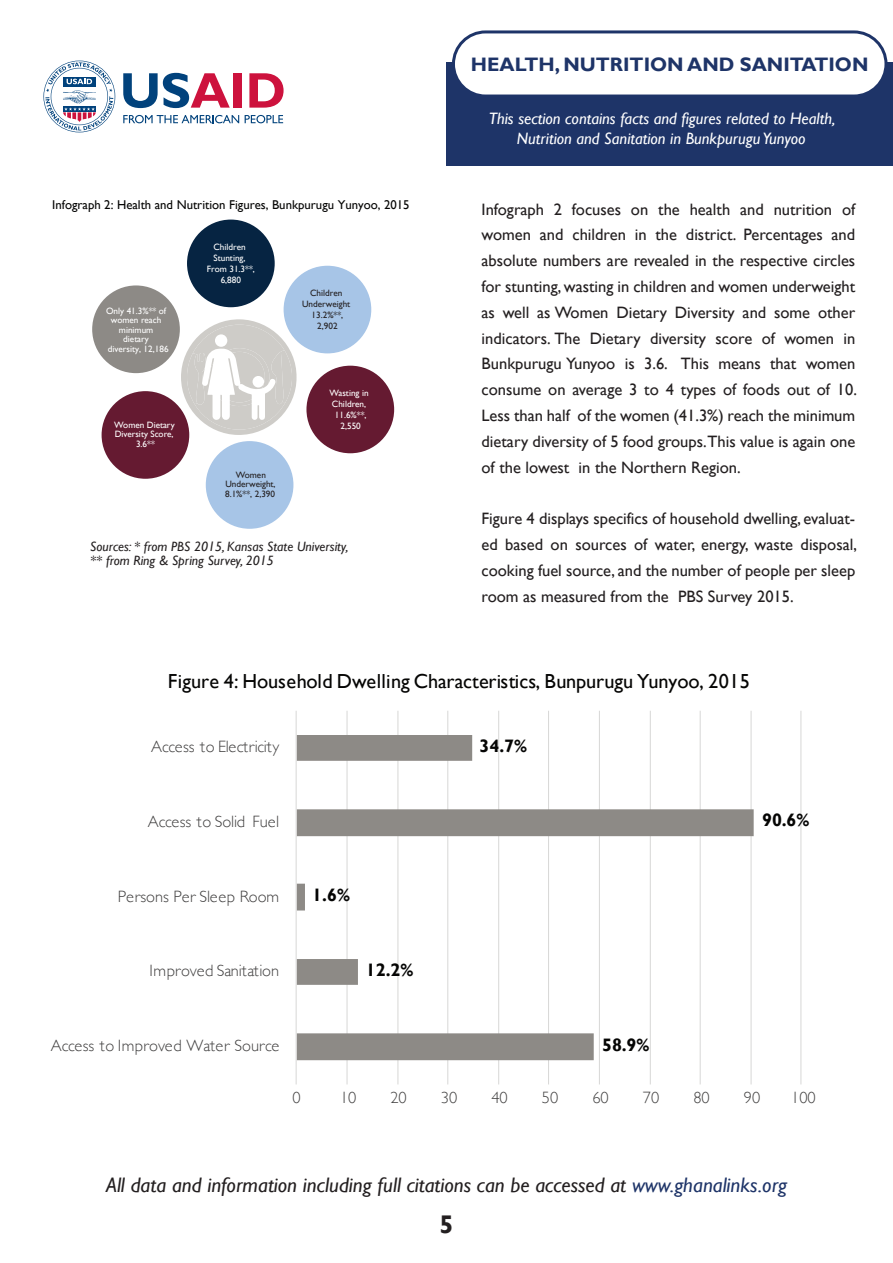
<style>
.page{position:relative;width:893px;height:1263px;background:#fff}
.page>*{position:absolute;margin:0;border:0;box-sizing:border-box;transform-origin:0 0}
.t1{font:700 25.5px "Gill Sans";color:#231f20}
.t2{font:italic 21px "Gill Sans";color:#231f20}
.t3{font:20.25px "Gill Sans";color:#050504}
.t4{font:700 19.5px "Gill Sans";color:#1e3468}
.t5{font:700 18px "Gill Sans";letter-spacing:-.005em;color:#050504}
.t6{font:16.5px/25.8px "Gill Sans";color:#231f20;text-align:justify}
.t7{font:italic 16.5px/19.8px "Gill Sans";color:#fff;text-align:center}
.t8{font:300 16.35px "Gill Sans";color:#414040}
.t9{font:italic 13.5px/13.5px "Gill Sans";color:#231f20}
.t10{font:12.75px "Gill Sans";color:#050504}
.t11{font:9.15px/10.9px "Gill Sans";color:#fff;text-align:center}
.t12{font:9.15px/10.9px "Gill Sans";color:#231f20;text-align:center}
.s1{color:#1e3468}
</style>
<div class="page">
<div style="left:446px;top:63px;width:447px;height:103px;background:#1e3468"></div>
<div style="left:453px;top:32px;width:433px;height:64px;background:#fff;border-radius:32px"></div>
<div style="left:452px;top:30px;width:435px;height:68px;border:3px solid #1e3468;border-radius:32px"></div>
<svg style="left:181px;top:319px;width:116px;height:116px"></svg>
<div style="left:215px;top:334px;width:12px;height:13px;background:#fff;border-radius:50%"></div>
<div style="left:253px;top:376px;width:11px;height:11px;background:#fff;border-radius:50%"></div>
<div style="left:187px;top:220px;width:88px;height:87px;background:#062442;border-radius:50%"></div>
<div style="left:284px;top:266px;width:87px;height:87px;background:#a7c5e7;border-radius:50%"></div>
<div style="left:306px;top:366px;width:88px;height:87px;background:#651a31;border-radius:50%"></div>
<div style="left:206px;top:441px;width:87px;height:88px;background:#a7c5e7;border-radius:50%"></div>
<div style="left:102px;top:391px;width:87px;height:88px;background:#651a31;border-radius:50%"></div>
<div style="left:92px;top:285px;width:88px;height:88px;background:#8d8a86;border-radius:50%"></div>
<svg style="left:123px;top:115px;width:116px;height:8px"></svg>
<svg style="left:245px;top:115px;width:38px;height:8px"></svg>
<svg style="left:123px;top:73px;width:107px;height:35px"></svg>
<div style="left:234px;top:73px;width:8px;height:35px;background:#cd123d"></div>
<svg style="left:249px;top:73px;width:35px;height:35px"></svg>
<svg style="left:43px;top:61px;width:72px;height:71px"></svg>
<hr style="left:800px;top:711px;width:1px;height:373px;background:#d9d9d8">
<hr style="left:750px;top:711px;width:2px;height:373px;background:#d9d9d8">
<hr style="left:700px;top:711px;width:1px;height:373px;background:#d9d9d8">
<hr style="left:650px;top:711px;width:1px;height:373px;background:#d9d9d8">
<hr style="left:599px;top:711px;width:1px;height:373px;background:#d9d9d8">
<hr style="left:548px;top:711px;width:1px;height:373px;background:#d9d9d8">
<hr style="left:498px;top:711px;width:1px;height:373px;background:#d9d9d8">
<hr style="left:447px;top:711px;width:1px;height:373px;background:#d9d9d8">
<hr style="left:397px;top:711px;width:1px;height:373px;background:#d9d9d8">
<hr style="left:346px;top:711px;width:2px;height:373px;background:#d9d9d8">
<svg style="left:297px;top:735px;width:457px;height:325px"></svg>
<hr style="left:296px;top:711px;width:1px;height:373px;background:#d9d9d8">
<p class="t10" style="left:52px;top:198px;width:359px">Infograph 2: Health and Nutrition Figures, Bunkpurugu Yunyoo, 2015</p>
<p class="t11" style="left:207px;top:241px;width:50px">Children<br>Stunting,<br>From 31.3**,<br>6,880</p>
<p class="t12" style="left:302px;top:288px;width:50px">Children<br>Underweight<br>13.2%**,<br>2,902</p>
<p class="t11" style="left:106px;top:306px;width:64px;line-height:9.6px">Only 41.3%** of women reach minimum<br>dietary<br>diversity, 12,186</p>
<p class="t11" style="left:114px;top:420px;width:62px;line-height:9.6px">Women Dietary<br>Diversity Score,<br>3.6**</p>
<p class="t12" style="left:225px;top:470px;width:52px;line-height:9.6px">Women<br>Underweight,<br>8.1%**, 2,390</p>
<p class="t11" style="left:329px;top:387px;width:41px">Wasting in<br>Children,<br>11.6%**,<br>2,550</p>
<p class="t9" style="left:90px;top:540px;width:260px">Sources: * from PBS 2015, Kansas State University, ** from Ring &amp; Spring Survey, 2015</p>
<p class="t4" style="left:471px;top:52px;width:399px">HEALTH, NUTRITION AND SANITATION</p>
<p class="t7" style="left:489px;top:108px;width:348px">This section contains facts and figures related to Health,<br>Nutrition and Sanitation in Bunkpurugu Yunyoo</p>
<p class="t6" style="left:482px;top:196px;width:377px">Infograph 2 focuses on the health and nutrition of women and children in the district. Percentages and absolute numbers are revealed in the respective circles for stunting, wasting in children and women underweight as well as Women Dietary Diversity and some other indicators. The Dietary diversity score of women in Bunkpurugu Yunyoo is 3.6. This means that women consume on average 3 to 4 types of foods out of 10.<br>Less than half of the women (41.3%) reach the minimum dietary diversity of 5 food groups.This value is again one of the lowest in the Northern Region.</p>
<p class="t6" style="left:482px;top:506px;width:377px">Figure 4 displays specifics of household dwelling, evaluat&shy;ed based on sources of water, energy, waste disposal, cooking fuel source, and the number of people per sleep room as measured from the PBS Survey 2015.</p>
<p class="t3" style="left:168px;top:670px;width:583px">Figure 4: Household Dwelling Characteristics, Bunpurugu Yunyoo, 2015</p>
<p class="t8" style="left:151px;top:734px;width:130px">Access to Electricity</p>
<p class="t8" style="left:148px;top:809px;width:133px">Access to Solid Fuel</p>
<p class="t5" style="left:479px;top:735px;width:49px">34.7%</p>
<p class="t5" style="left:762px;top:809px;width:49px">90.6%</p>
<p class="t8" style="left:118px;top:883px;width:163px">Persons Per Sleep Room</p>
<p class="t8" style="left:149px;top:958px;width:131px">Improved Sanitation</p>
<p class="t5" style="left:312px;top:884px;width:39px">1.6%</p>
<p class="t5" style="left:366px;top:959px;width:49px">12.2%</p>
<p class="t8" style="left:51px;top:1033px;width:230px">Access to Improved Water Source</p>
<p class="t5" style="left:602px;top:1034px;width:49px">58.9%</p>
<p class="t8" style="left:293px;top:1085px;width:10px">0</p>
<p class="t8" style="left:340px;top:1085px;width:18px">10</p>
<p class="t8" style="left:390px;top:1085px;width:18px">20</p>
<p class="t8" style="left:441px;top:1085px;width:18px">30</p>
<p class="t8" style="left:491px;top:1085px;width:18px">40</p>
<p class="t8" style="left:542px;top:1085px;width:18px">50</p>
<p class="t8" style="left:592px;top:1085px;width:18px">60</p>
<p class="t8" style="left:643px;top:1085px;width:18px">70</p>
<p class="t8" style="left:693px;top:1085px;width:18px">80</p>
<p class="t8" style="left:744px;top:1085px;width:18px">90</p>
<p class="t8" style="left:791px;top:1085px;width:26px">100</p>
<p class="t2" style="left:106px;top:1173px;width:683px">All data and information including full citations can be accessed at <span class="s1">www.ghanalinks.org</span></p>
<h1 class="t1" style="left:439px;top:1209px;width:16px">5</h1>
</div>
